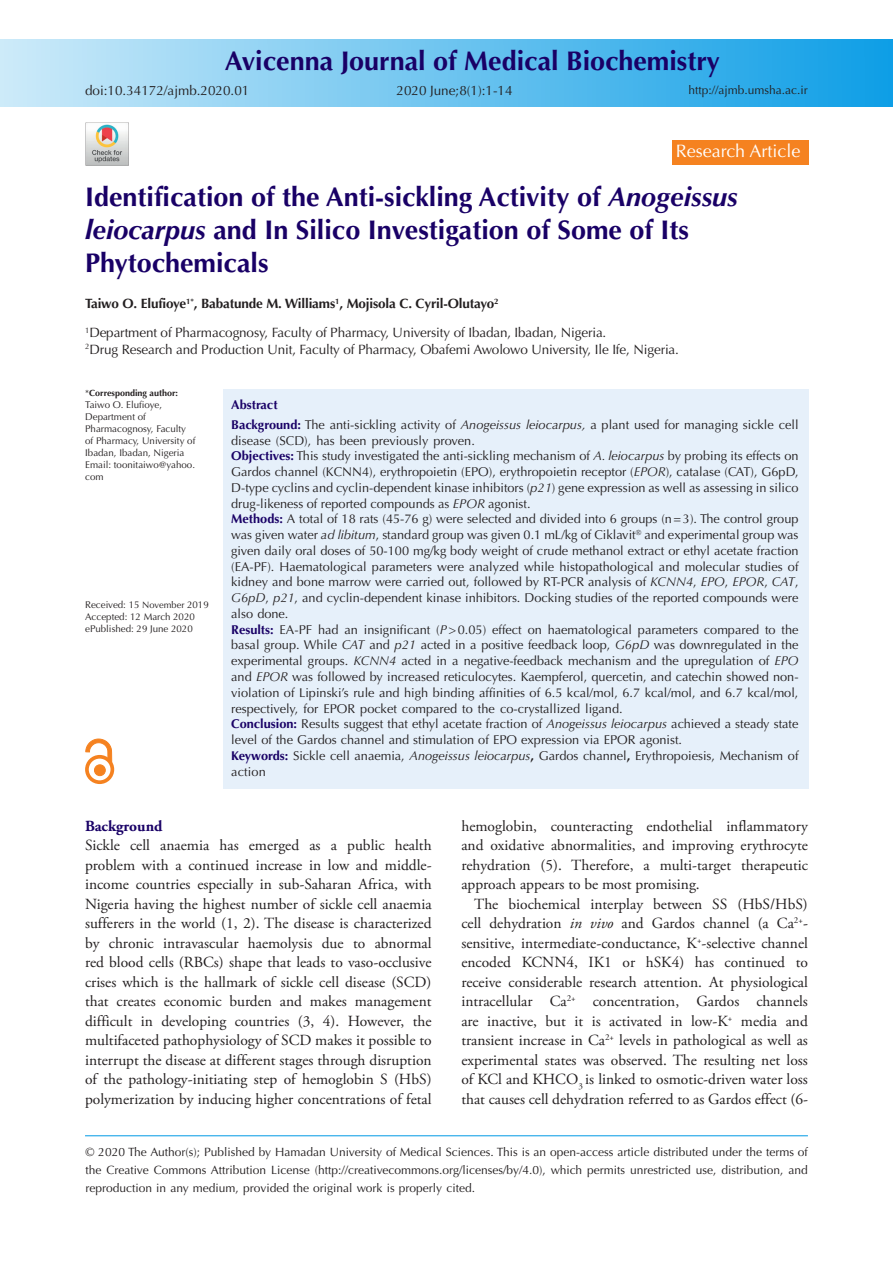
<style>
.page{position:relative;width:893px;height:1263px;background:#fff}
.page>*{position:absolute;margin:0;border:0;box-sizing:border-box;transform-origin:0 0}
.t1{font:700 27px/33px "Optima LT Std";color:#190066}
.t2{font:18px "Optima LT Std";color:#fff}
.t3{font:15.45px/19.5px "Adobe Garamond Pro";color:#231f20;text-align:justify}
.heading_1{font:700 15.45px "Adobe Garamond Pro";color:#190066}
.t4{font:13.5px "Optima LT Std";letter-spacing:-.01em;color:#231f20}
.t5{font:700 13.5px "Optima LT Std";letter-spacing:-.01em;color:#231f20}
.t6{font:12.75px/15.8px "Optima LT Std";color:#231f20}
.t7{font:700 12.75px "Optima LT Std";color:#190066}
.t8{font:12px/18px "Optima LT Std";color:#221e1f;text-align:justify}
.t9{font:12px "Optima LT Std";color:#231f20}
.t10{font:9.75px/12px "Optima LT Std";color:#231f20}
.t11{font:700 9px "Optima LT Std";color:#231f20}
.s1{font-style:italic}
.s2{font-weight:400}
.s3{font-size:9.3px}
.s4{font-weight:700;color:#190166}
.s5{font-weight:700}
.s6{color:#231f20}
</style>
<div class="page">
<div style="left:0;top:39px;width:893px;height:68px;background:linear-gradient(to right,#cdebf9,#0e9ee6)"></div>
<hr style="left:85px;top:1135px;width:723px;height:1px;background:#0099e5">
<div style="left:672px;top:140px;width:137px;height:25px;background:#f58220"></div>
<div style="left:223px;top:389px;width:586px;height:400px;background:#e6f0fa"></div>
<div style="left:94px;top:765px;width:11px;height:11px;background:#f58220;border-radius:50%"></div>
<div style="left:94px;top:765px;width:11px;height:11px;border:1px solid #f58220;border-radius:50%"></div>
<div style="left:85px;top:755px;width:29px;height:29px;border:4px solid #f58220;border-radius:50%"></div>
<svg style="left:86px;top:739px;width:26px;height:24px"></svg>
<img style="left:85px;top:122px;width:43px;height:43px">
<p class="t1" style="left:225px;top:45px;width:497px">Avicenna Journal of Medical Biochemistry</p>
<p class="t4" style="left:85px;top:83px;width:166px">doi:10.34172/ajmb.2020.01</p>
<p class="t4" style="left:396px;top:83px;width:118px">2020 June;8(1):1-14</p>
<p class="t9" style="left:688px;top:83px;width:121px">http://ajmb.umsha.ac.ir</p>
<p class="t2" style="left:676px;top:140px;width:126px">Research Article</p>
<p class="t1" style="left:85px;top:181px;width:654px">Identification of the Anti-sickling Activity of <span class="s1">Anogeissus leiocarpus</span> and In Silico Investigation of Some of Its<br>Phytochemicals</p>
<p class="t5" style="left:85px;top:296px;width:415px">Taiwo O. Elufioye<sup>1*</sup>, Babatunde M. Williams<sup>1</sup>, Mojisola C. Cyril-Olutayo<sup>2</sup></p>
<p class="t4" style="left:85px;top:325px;width:523px"><sup>1</sup>Department of Pharmacognosy, Faculty of Pharmacy, University of Ibadan, Ibadan, Nigeria.</p>
<p class="t4" style="left:85px;top:341px;width:595px"><sup>2</sup>Drug Research and Production Unit, Faculty of Pharmacy, Obafemi Awolowo University, Ile Ife, Nigeria.</p>
<p class="t11" style="left:85px;top:387px;width:94px"><span class="s2">*</span>Corresponding author:</p>
<p class="t10" style="left:85px;top:398px;width:112px">Taiwo O. Elufioye,<br>Department of<br>Pharmacognosy, Faculty of Pharmacy, University of<br>Ibadan, Ibadan, Nigeria</p>
<p class="t10" style="left:85px;top:458px;width:111px">Email: toonitaiwo@yahoo. com</p>
<p class="t10" style="left:85px;top:599px;width:125px">Received: 15 <span class="s3">November</span> 2019</p>
<p class="t10" style="left:85px;top:611px;width:111px">Accepted: 12 March 2020</p>
<p class="t10" style="left:85px;top:623px;width:109px">ePublished: 29 June 2020</p>
<p class="t7" style="left:231px;top:397px;width:48px">Abstract</p>
<p class="t6" style="left:231px;top:417px;width:569px"><span class="s4">Background:</span> The anti-sickling activity of <span class="s1">Anogeissus leiocarpus,</span> a plant used for managing sickle cell disease (SCD), has been previously proven.</p>
<p class="t6" style="left:231px;top:448px;width:569px;text-align:justify"><span class="s4">Objectives:</span> This study investigated the anti-sickling mechanism of <span class="s1">A. leiocarpus</span> by probing its effects on Gardos channel (KCNN4), erythropoietin (EPO), erythropoietin receptor (<span class="s1">EPOR</span>), catalase (CAT), G6pD, D-type cyclins and cyclin-dependent kinase inhibitors (<span class="s1">p21</span>) gene expression as well as assessing in silico drug-likeness of reported compounds as <span class="s1">EPOR</span> agonist.</p>
<p class="t6" style="left:231px;top:511px;width:569px;text-align:justify"><span class="s4">Methods:</span> A total of 18 rats (45-76 g) were selected and divided into 6 groups (n=3). The control group was given water <span class="s1">ad libitum</span>, standard group was given 0.1 mL/kg of Ciklavit<sup>®</sup> and experimental group was given daily oral doses of 50-100 mg/kg body weight of crude methanol extract or ethyl acetate fraction (EA-PF). Haematological parameters were analyzed while histopathological and molecular studies of kidney and bone marrow were carried out, followed by RT-PCR analysis of <span class="s1">KCNN4</span>, <span class="s1">EPO</span>, <span class="s1">EPOR</span>, <span class="s1">CAT</span>, <span class="s1">G6pD</span>, <span class="s1">p21</span>, and cyclin-dependent kinase inhibitors. Docking studies of the reported compounds were also done.</p>
<p class="t6" style="left:231px;top:622px;width:569px;text-align:justify"><span class="s4">Results:</span> EA-PF had an insignificant (<span class="s1">P</span>&gt;0.05) effect on haematological parameters compared to the basal group. While <span class="s1">CAT</span> and <span class="s1">p21</span> acted in a positive feedback loop, <span class="s1">G6pD</span> was downregulated in the experimental groups. <span class="s1">KCNN4</span> acted in a negative-feedback mechanism and the upregulation of <span class="s1">EPO </span>and <span class="s1">EPOR</span> was followed by increased reticulocytes. Kaempferol, quercetin, and catechin showed non&shy;violation of Lipinski’s rule and high binding affinities of 6.5 kcal/mol, 6.7 kcal/mol, and 6.7 kcal/mol, respectively, for EPOR pocket compared to the co-crystallized ligand.</p>
<p class="t6" style="left:231px;top:716px;width:569px"><span class="s4">Conclusion:</span> Results suggest that ethyl acetate fraction of <span class="s1">Anogeissus leiocarpus</span> achieved a steady state level of the Gardos channel and stimulation of EPO expression via EPOR agonist.</p>
<p class="t6" style="left:231px;top:748px;width:569px"><span class="s4">Keywords:</span> Sickle cell anaemia, <span class="s1">Anogeissus leiocarpus</span><span class="s5">,</span> Gardos channel<span class="s5">,</span> Erythropoiesis, Mechanism of action</p>
<p class="heading_1" style="left:85px;top:817px;width:79px">Background</p>
<p class="t3" style="left:85px;top:836px;width:348px">Sickle cell anaemia has emerged as a public health problem with a continued increase in low and middle&shy;income countries especially in sub-Saharan Africa, with Nigeria having the highest number of sickle cell anaemia sufferers in the world (1, 2). The disease is characterized by chronic intravascular haemolysis due to abnormal red blood cells (RBCs) shape that leads to vaso-occlusive crises which is the hallmark of sickle cell disease (SCD) that creates economic burden and makes management difficult in developing countries (3, 4). However, the multifaceted pathophysiology of SCD makes it possible to interrupt the disease at different stages through disruption of the pathology-initiating step of hemoglobin S (HbS) polymerization by inducing higher concentrations of fetal</p>
<p class="t3" style="left:461px;top:816px;width:348px">hemoglobin, counteracting endothelial inflammatory and oxidative abnormalities, and improving erythrocyte rehydration (5). Therefore, a multi-target therapeutic approach appears to be most promising.</p>
<p class="t3" style="left:461px;top:894px;width:348px;text-indent:13px">The biochemical interplay between SS (HbS/HbS) cell dehydration <span class="s1">in vivo</span> and Gardos channel (a Ca<sup>2+</sup>- sensitive, intermediate-conductance, K<sup>+</sup>-selective channel encoded KCNN4, IK1 or hSK4) has continued to receive considerable research attention. At physiological intracellular Ca<sup>2+</sup> concentration, Gardos channels are inactive, but it is activated in low-K<sup>+</sup> media and transient increase in Ca<sup>2+</sup> levels in pathological as well as experimental states was observed. The resulting net loss of KCl and KHCO<sub>3</sub> is linked to osmotic-driven water loss that causes cell dehydration referred to as Gardos effect (6-</p>
<p class="t8" style="left:85px;top:1143px;width:724px"><span class="s6">© 2020 The Author(s); Published by Hamadan University of Medical Sciences.</span> This is an open-access article distributed under the terms of the Creative Commons Attribution License (http://creativecommons.org/licenses/by/4.0), which permits unrestricted use, distribution, and reproduction in any medium, provided the original work is properly cited.</p>
</div>
